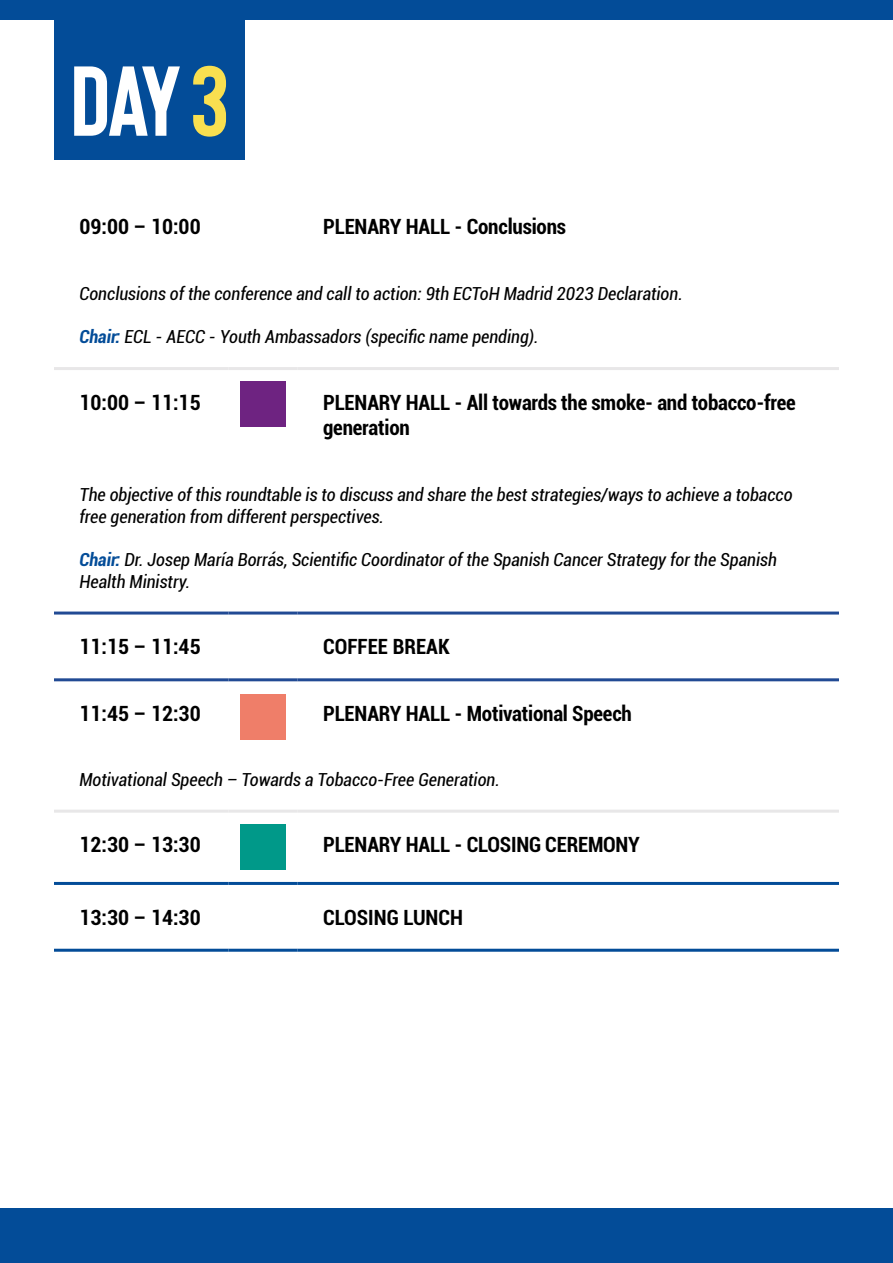
<style>
.page{position:relative;width:893px;height:1263px;background:#fff}
.page>*{position:absolute;margin:0;border:0;box-sizing:border-box;transform-origin:0 0}
.t1{font:700 99px "Bison";color:#fff}
.t2{font:700 condensed 21px/25.2px "Roboto";letter-spacing:-.01em;color:#000}
.t3{font:italic condensed 18px/21.6px "Roboto";color:#000}
.s1{color:#f9df50}
.s2{font-weight:700;color:#034c98}
</style>
<div class="page">
<div style="left:54px;top:0;width:191px;height:159px;background:#034c98"></div>
<div style="left:0;top:1209px;width:893px;height:54px;background:#034c98"></div>
<div style="left:0;top:0;width:893px;height:19px;background:#034c98"></div>
<hr style="left:54px;top:367px;width:175px;height:3px;background:#e8e7e8">
<hr style="left:229px;top:367px;width:69px;height:3px;background:#e8e7e8">
<hr style="left:298px;top:367px;width:541px;height:3px;background:#e8e7e8">
<hr style="left:54px;top:810px;width:175px;height:3px;background:#e8e7e8">
<hr style="left:229px;top:810px;width:69px;height:3px;background:#e8e7e8">
<hr style="left:298px;top:810px;width:541px;height:3px;background:#e8e7e8">
<hr style="left:54px;top:611px;width:175px;height:3px;background:#214a94">
<hr style="left:229px;top:611px;width:69px;height:3px;background:#214a94">
<hr style="left:298px;top:611px;width:541px;height:3px;background:#214a94">
<hr style="left:54px;top:678px;width:175px;height:3px;background:#214a94">
<hr style="left:229px;top:678px;width:69px;height:3px;background:#214a94">
<hr style="left:298px;top:678px;width:541px;height:3px;background:#214a94">
<hr style="left:54px;top:882px;width:175px;height:3px;background:#034c98">
<hr style="left:229px;top:882px;width:69px;height:3px;background:#034c98">
<hr style="left:298px;top:882px;width:541px;height:3px;background:#034c98">
<hr style="left:54px;top:949px;width:175px;height:3px;background:#034c98">
<hr style="left:229px;top:949px;width:69px;height:3px;background:#034c98">
<hr style="left:298px;top:949px;width:541px;height:3px;background:#034c98">
<div style="left:240px;top:381px;width:46px;height:46px;background:#6e2381"></div>
<div style="left:240px;top:695px;width:46px;height:45px;background:#ef7e69"></div>
<div style="left:240px;top:824px;width:46px;height:46px;background:#009989"></div>
<h1 class="t1" style="left:70px;top:39px;width:160px">DAY <span class="s1">3</span></h1>
<p class="t2" style="left:80px;top:213px;width:123px">09:00 – 10:00</p>
<p class="t2" style="left:323px;top:213px;width:244px">PLENARY HALL - Conclusions</p>
<p class="t3" style="left:80px;top:282px;width:605px">Conclusions of the conference and call to action: 9th ECToH Madrid 2023 Declaration.</p>
<p class="t3" style="left:80px;top:325px;width:461px"><span class="s2">Chair:</span> ECL - AECC - Youth Ambassadors (specific name pending).</p>
<p class="t2" style="left:80px;top:389px;width:123px">10:00 – 11:15</p>
<p class="t2" style="left:323px;top:389px;width:474px">PLENARY HALL - All towards the smoke- and tobacco-free generation</p>
<p class="t3" style="left:80px;top:483px;width:715px">The objective of this roundtable is to discuss and share the best strategies/ways to achieve a tobacco free generation from different perspectives.</p>
<p class="t3" style="left:80px;top:548px;width:699px"><span class="s2">Chair:</span> Dr. Josep María Borrás, Scientific Coordinator of the Spanish Cancer Strategy for the Spanish<br>Health Ministry.</p>
<p class="t2" style="left:80px;top:633px;width:123px">11:15 – 11:45</p>
<p class="t2" style="left:323px;top:633px;width:128px">COFFEE BREAK</p>
<p class="t2" style="left:80px;top:700px;width:123px">11:45 – 12:30</p>
<p class="t2" style="left:323px;top:700px;width:310px">PLENARY HALL - Motivational Speech</p>
<p class="t3" style="left:80px;top:768px;width:422px">Motivational Speech – Towards a Tobacco-Free Generation.</p>
<p class="t2" style="left:80px;top:831px;width:123px">12:30 – 13:30</p>
<p class="t2" style="left:323px;top:831px;width:318px">PLENARY HALL - CLOSING CEREMONY</p>
<p class="t2" style="left:80px;top:904px;width:123px">13:30 – 14:30</p>
<p class="t2" style="left:323px;top:904px;width:141px">CLOSING LUNCH</p>
</div>
